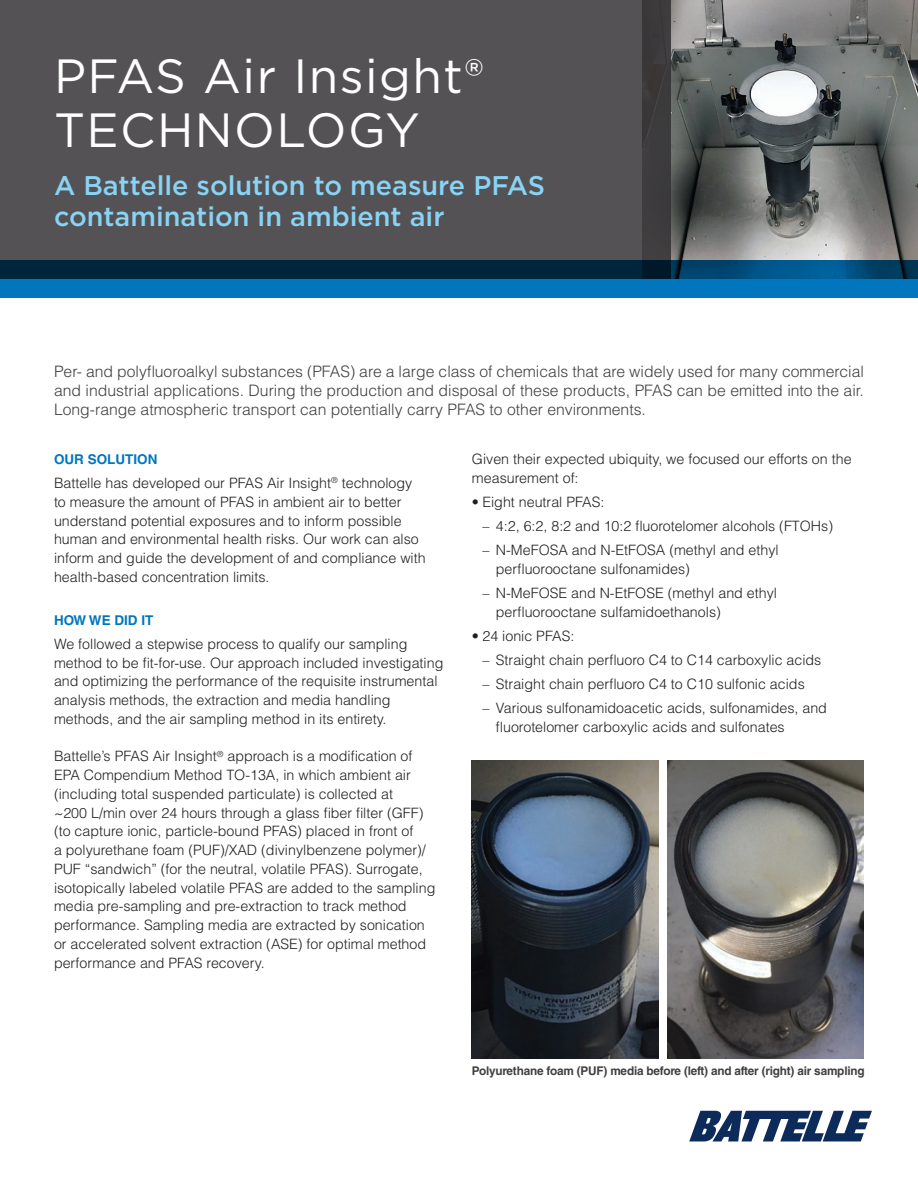
<style>
.page{position:relative;width:918px;height:1188px;background:#fff}
.page>*{position:absolute;margin:0;border:0;box-sizing:border-box;transform-origin:0 0}
.t1{font:48px/53.2px "Gotham";letter-spacing:.03em;color:#fff}
.t2{font:500 27px/31.5px "Gotham";color:#89d3f4}
.t3{font:300 15.75px/18.9px "Helvetica LT Std";color:#413f41;text-align:justify}
.t4{font:300 14.25px/18.8px "Helvetica LT Std";color:#231f20}
.t5{font:700 13.5px "Helvetica LT Std";color:#0076be}
.t6{font:700 12px "Helvetica LT Std";letter-spacing:-.015em;color:#413f41}
</style>
<div class="page">
<img style="left:671px;top:0;width:247px;height:260px">
<svg style="left:689px;top:1111px;width:183px;height:30px"></svg>
<div style="left:0;top:0;width:671px;height:279px;background:#545254"></div>
<svg style="left:0;top:260px;width:918px;height:38px;background:#005589"></svg>
<div style="left:642px;top:0;width:29px;height:279px;background:#3c3b3c"></div>
<svg style="left:642px;top:260px;width:276px;height:19px;background:#00446f"></svg>
<img style="left:472px;top:760px;width:187px;height:298px">
<img style="left:667px;top:760px;width:197px;height:298px">
<h1 class="t1" style="left:54px;top:49px;width:431px">PFAS Air Insight®<br>TECHNOLOGY</h1>
<h2 class="t2" style="left:54px;top:169px;width:493px">A Battelle solution to measure PFAS contamination in ambient air</h2>
<p class="t3" style="left:54px;top:362px;width:812px">Per- and polyfluoroalkyl substances (PFAS) are a large class of chemicals that are widely used for many commercial and industrial applications. During the production and disposal of these products, PFAS can be emitted into the air.<br>Long-range atmospheric transport can potentially carry PFAS to other environments.</p>
<p class="t5" style="left:54px;top:451px;width:105px">OUR SOLUTION</p>
<p class="t4" style="left:54px;top:474px;width:373px">Battelle has developed our PFAS Air Insight<sup>®</sup> technology to measure the amount of PFAS in ambient air to better understand potential exposures and to inform possible human and environmental health risks. Our work can also inform and guide the development of and compliance with health-based concentration limits.</p>
<p class="t5" style="left:54px;top:612px;width:101px">HOW WE DID IT</p>
<p class="t4" style="left:54px;top:634px;width:391px">We followed a stepwise process to qualify our sampling method to be fit-for-use. Our approach included investigating and optimizing the performance of the requisite instrumental analysis methods, the extraction and media handling methods, and the air sampling method in its entirety.</p>
<p class="t4" style="left:54px;top:747px;width:383px">Battelle’s PFAS Air Insight<sup>®</sup> approach is a modification of EPA Compendium Method TO-13A, in which ambient air (including total suspended particulate) is collected at<br>~200 L/min over 24 hours through a glass fiber filter (GFF) (to capture ionic, particle-bound PFAS) placed in front of<br>a polyurethane foam (PUF)/XAD (divinylbenzene polymer)/ PUF “sandwich” (for the neutral, volatile PFAS). Surrogate, isotopically labeled volatile PFAS are added to the sampling media pre-sampling and pre-extraction to track method performance. Sampling media are extracted by sonication or accelerated solvent extraction (ASE) for optimal method performance and PFAS recovery.</p>
<p class="t4" style="left:472px;top:449px;width:381px">Given their expected ubiquity, we focused our efforts on the measurement of:</p>
<p class="t4" style="left:472px;top:492px;width:134px">• Eight neutral PFAS:</p>
<p class="t4" style="left:482px;top:516px;width:352px">– 4:2, 6:2, 8:2 and 10:2 fluorotelomer alcohols (FTOHs)</p>
<p class="t4" style="left:496px;top:541px;width:284px;text-indent:-13px">– N-MeFOSA and N-EtFOSA (methyl and ethyl perfluorooctane sulfonamides)</p>
<p class="t4" style="left:496px;top:584px;width:283px;text-indent:-13px">– N-MeFOSE and N-EtFOSE (methyl and ethyl perfluorooctane sulfamidoethanols)</p>
<p class="t4" style="left:472px;top:626px;width:104px">• 24 ionic PFAS:</p>
<p class="t4" style="left:482px;top:651px;width:340px">– Straight chain perfluoro C4 to C14 carboxylic acids</p>
<p class="t4" style="left:482px;top:675px;width:324px">– Straight chain perfluoro C4 to C10 sulfonic acids</p>
<p class="t4" style="left:496px;top:699px;width:333px;text-indent:-13px">– Various sulfonamidoacetic acids, sulfonamides, and fluorotelomer carboxylic acids and sulfonates</p>
<p class="t6" style="left:472px;top:1063px;width:394px">Polyurethane foam (PUF) media before (left) and after (right) air sampling</p>
</div>
